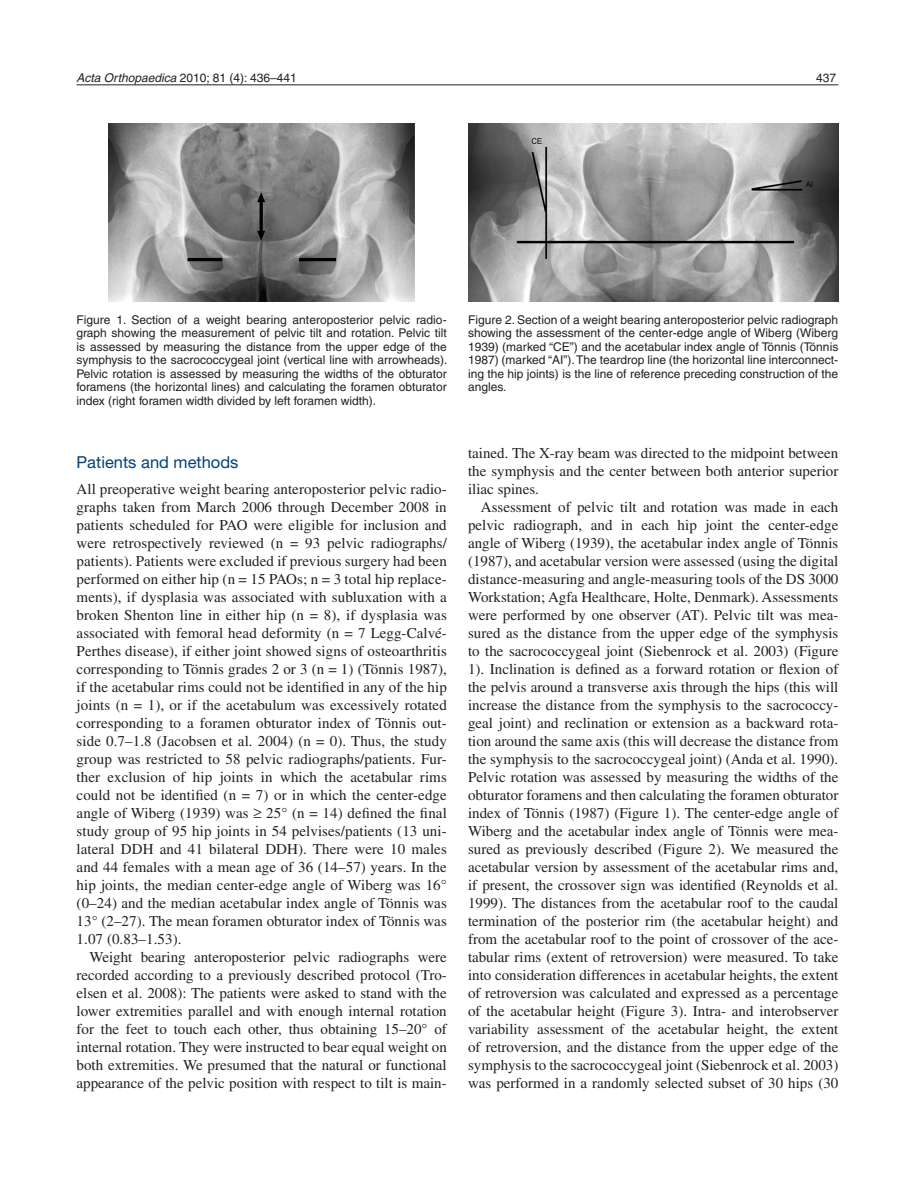
<style>
.page{position:relative;width:915px;height:1191px;background:#fff}
.page>*{position:absolute;margin:0;border:0;box-sizing:border-box;transform-origin:0 0}
._2-Rubrik{font:16.5px "Helvetica Neue";color:#004279}
._5-Brödtext{font:15px/18px "Times";color:#231f20;text-align:justify}
._4-Brödstart{font:15px/18px "Times";letter-spacing:.005em;color:#231f20;text-align:justify}
._6-Figurtext{font:12px/13.5px "Helvetica";color:#231f20;text-align:justify}
.s1{font-style:italic}
</style>
<div class="page">
<hr style="left:77px;top:85px;width:761px;height:1px;background:#231f20">
<img style="left:109px;top:124px;width:305px;height:177px">
<img style="left:468px;top:124px;width:370px;height:177px">
<p class="_6-Figurtext" style="left:77px;top:71px;width:222px"><span class="s1">Acta Orthopaedica</span> 2010; 81 (4): 436–441</p>
<p class="_6-Figurtext" style="left:816px;top:71px;width:22px">437</p>
<p class="_6-Figurtext" style="left:76px;top:313px;width:372px">Figure 1. Section of a weight bearing anteroposterior pelvic radio&shy;graph showing the measurement of pelvic tilt and rotation. Pelvic tilt is assessed by measuring the distance from the upper edge of the symphysis to the sacrococcygeal joint (vertical line with arrowheads).<br>Pelvic rotation is assessed by measuring the widths of the obturator foramens (the horizontal lines) and calculating the foramen obturator index (right foramen width divided by left foramen width).</p>
<p class="_6-Figurtext" style="left:468px;top:313px;width:371px">Figure 2. Section of a weight bearing anteroposterior pelvic radiograph showing the assessment of the center-edge angle of Wiberg (Wiberg 1939) (marked “CE”) and the acetabular index angle of Tönnis (Tönnis 1987) (marked “AI”). The teardrop line (the horizontal line interconnect&shy;ing the hip joints) is the line of reference preceding construction of the angles.</p>
<p class="_2-Rubrik" style="left:77px;top:452px;width:163px">Patients and methods</p>
<p class="_4-Brödstart" style="left:77px;top:479px;width:371px">All preoperative weight bearing anteroposterior pelvic radio&shy;graphs taken from March 2006 through December 2008 in patients scheduled for PAO were eligible for inclusion and were retrospectively reviewed (n = 93 pelvic radiographs/ patients). Patients were excluded if previous surgery had been performed on either hip (n = 15 PAOs; n = 3 total hip replace&shy;ments), if dysplasia was associated with subluxation with a broken Shenton line in either hip (n = 8), if dysplasia was associated with femoral head deformity (n = 7 Legg-Calvé-Perthes disease), if either joint showed signs of osteoarthritis corresponding to Tönnis grades 2 or 3 (n = 1) (Tönnis 1987), if the acetabular rims could not be identified in any of the hip joints (n = 1), or if the acetabulum was excessively rotated corresponding to a foramen obturator index of Tönnis out&shy;side 0.7–1.8 (Jacobsen et al. 2004) (n = 0). Thus, the study group was restricted to 58 pelvic radiographs/patients. Fur&shy;ther exclusion of hip joints in which the acetabular rims could not be identified (n = 7) or in which the center-edge angle of Wiberg (1939) was ≥ 25° (n = 14) defined the final study group of 95 hip joints in 54 pelvises/patients (13 uni&shy;lateral DDH and 41 bilateral DDH). There were 10 males and 44 females with a mean age of 36 (14–57) years. In the hip joints, the median center-edge angle of Wiberg was 16° (0–24) and the median acetabular index angle of Tönnis was 13° (2–27). The mean foramen obturator index of Tönnis was 1.07 (0.83–1.53).</p>
<p class="_5-Brödtext" style="left:77px;top:947px;width:371px;text-indent:13px">Weight bearing anteroposterior pelvic radiographs were recorded according to a previously described protocol (Tro&shy;elsen et al. 2008): The patients were asked to stand with the lower extremities parallel and with enough internal rotation for the feet to touch each other, thus obtaining 15–20° of internal rotation. They were instructed to bear equal weight on both extremities. We presumed that the natural or functional appearance of the pelvic position with respect to tilt is main-</p>
<p class="_5-Brödtext" style="left:468px;top:443px;width:371px">tained. The X-ray beam was directed to the midpoint between the symphysis and the center between both anterior superior iliac spines.</p>
<p class="_5-Brödtext" style="left:468px;top:497px;width:371px;text-indent:13px">Assessment of pelvic tilt and rotation was made in each pelvic radiograph, and in each hip joint the center-edge angle of Wiberg (1939), the acetabular index angle of Tönnis (1987), and acetabular version were assessed (using the digital distance-measuring and angle-measuring tools of the DS 3000<br>Workstation; Agfa Healthcare, Holte, Denmark). Assessments were performed by one observer (AT). Pelvic tilt was mea&shy;sured as the distance from the upper edge of the symphysis to the sacrococcygeal joint (Siebenrock et al. 2003) (Figure 1). Inclination is defined as a forward rotation or flexion of the pelvis around a transverse axis through the hips (this will increase the distance from the symphysis to the sacrococcy&shy;geal joint) and reclination or extension as a backward rota&shy;tion around the same axis (this will decrease the distance from the symphysis to the sacrococcygeal joint) (Anda et al. 1990).<br>Pelvic rotation was assessed by measuring the widths of the obturator foramens and then calculating the foramen obturator index of Tönnis (1987) (Figure 1). The center-edge angle of Wiberg and the acetabular index angle of Tönnis were mea&shy;sured as previously described (Figure 2). We measured the acetabular version by assessment of the acetabular rims and, if present, the crossover sign was identified (Reynolds et al.<br>1999). The distances from the acetabular roof to the caudal termination of the posterior rim (the acetabular height) and from the acetabular roof to the point of crossover of the ace&shy;tabular rims (extent of retroversion) were measured. To take into consideration differences in acetabular heights, the extent of retroversion was calculated and expressed as a percentage of the acetabular height (Figure 3). Intra- and interobserver variability assessment of the acetabular height, the extent of retroversion, and the distance from the upper edge of the symphysis to the sacrococcygeal joint (Siebenrock et al. 2003) was performed in a randomly selected subset of 30 hips (30</p>
</div>
